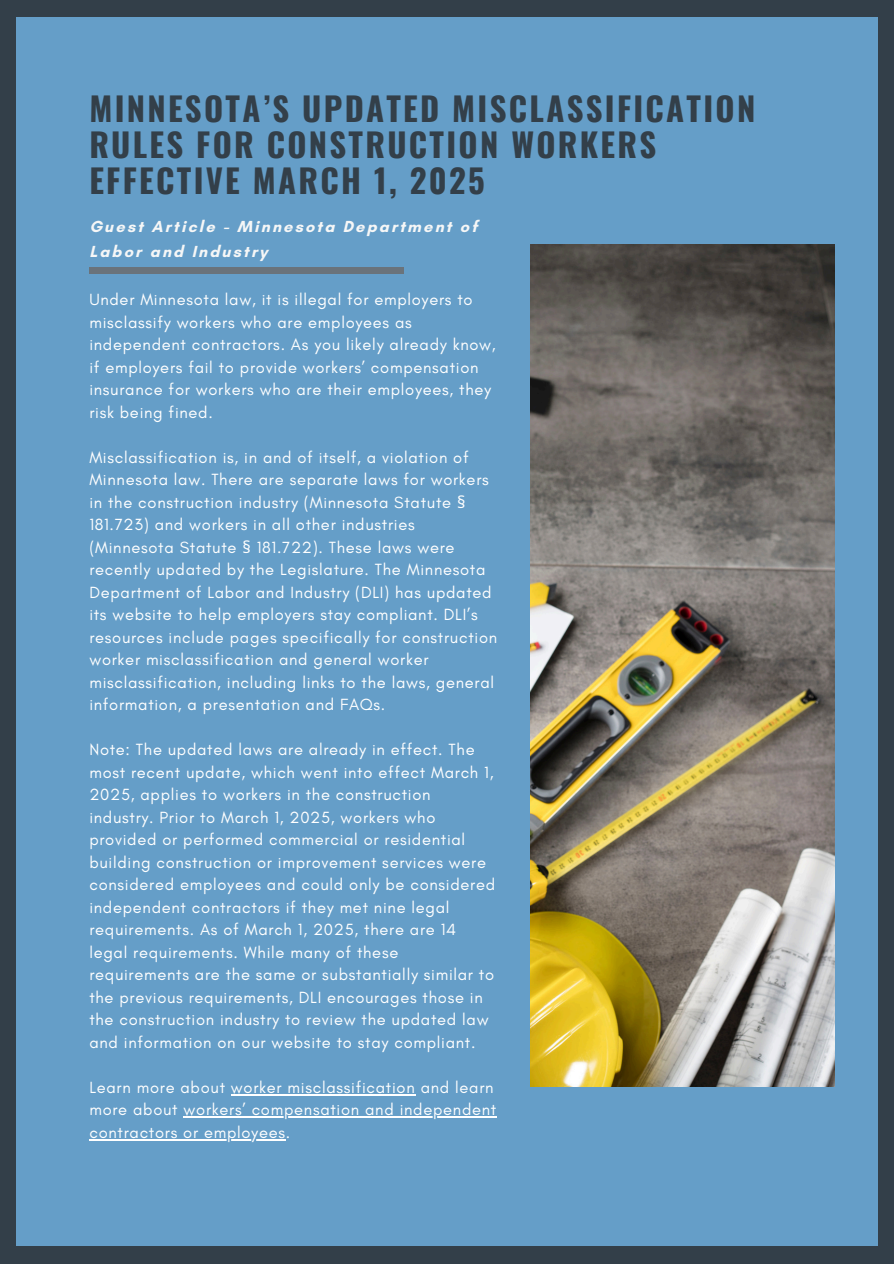
<style>
.page{position:relative;width:894px;height:1264px;background:#fff}
.page>*{position:absolute;margin:0;border:0;box-sizing:border-box;transform-origin:0 0}
.t1{font:700 32.7px/36px "Oswald";letter-spacing:.07em;color:#333f49}
.t2{font:16.5px/22.5px "Glacial Indifference";letter-spacing:.045em;color:#fff}
.t3{font:700 16.35px/24.8px "Glacial Indifference";letter-spacing:.13em;color:#f6f7f7}
.s1{font-family:"Noto Sans"}
</style>
<div class="page">
<div style="left:0;top:0;width:893px;height:1263px;background:#333f49"></div>
<div style="left:16px;top:17px;width:861px;height:1228px;background:#659ec8"></div>
<div style="left:89px;top:267px;width:315px;height:6px;background:#6a737b"></div>
<hr style="left:231px;top:1093px;width:184px;height:2px;background:#fff">
<hr style="left:183px;top:1116px;width:314px;height:1px;background:#fff">
<hr style="left:89px;top:1138px;width:197px;height:2px;background:#fff">
<img style="left:530px;top:245px;width:304px;height:841px">
<h1 class="t1" style="left:89px;top:89px;width:667px">MINNESOTA’S UPDATED MISCLASSIFICATION<br>RULES FOR CONSTRUCTION WORKERS<br>EFFECTIVE MARCH 1, 2025</h1>
<p class="t3" style="left:89px;top:214px;width:389px">Guest Article - Minnesota Department of<br>Labor and Industry</p>
<h2 class="t2" style="left:89px;top:288px;width:408px">Under Minnesota law, it is illegal for employers to misclassify workers who are employees as independent contractors. As you likely already know, if employers fail to provide workers’ compensation insurance for workers who are their employees, they risk being fined.</h2>
<p class="t2" style="left:89px;top:445px;width:409px">Misclassification is, in and of itself, a violation of Minnesota law. There are separate laws for workers in the construction industry (Minnesota Statute <span class="s1">§ </span>181.723) and workers in all other industries (Minnesota Statute <span class="s1">§</span> 181.722). These laws were recently updated by the Legislature. The Minnesota Department of Labor and Industry (DLI) has updated its website to help employers stay compliant. DLI’s resources include pages specifically for construction worker misclassification and general worker misclassification, including links to the laws, general information, a presentation and FAQs.</p>
<p class="t2" style="left:89px;top:738px;width:407px">Note: The updated laws are already in effect. The most recent update, which went into effect March 1, 2025, applies to workers in the construction industry. Prior to March 1, 2025, workers who provided or performed commercial or residential building construction or improvement services were considered employees and could only be considered independent contractors if they met nine legal requirements. As of March 1, 2025, there are 14 legal requirements. While many of these requirements are the same or substantially similar to the previous requirements, DLI encourages those in the construction industry to review the updated law and information on our website to stay compliant.</p>
<p class="t2" style="left:89px;top:1075px;width:408px">Learn more about worker misclassification and learn more about workers’ compensation and independent</p>
<p class="t2" style="left:89px;top:1120px;width:202px">contractors or employees.</p>
</div>
